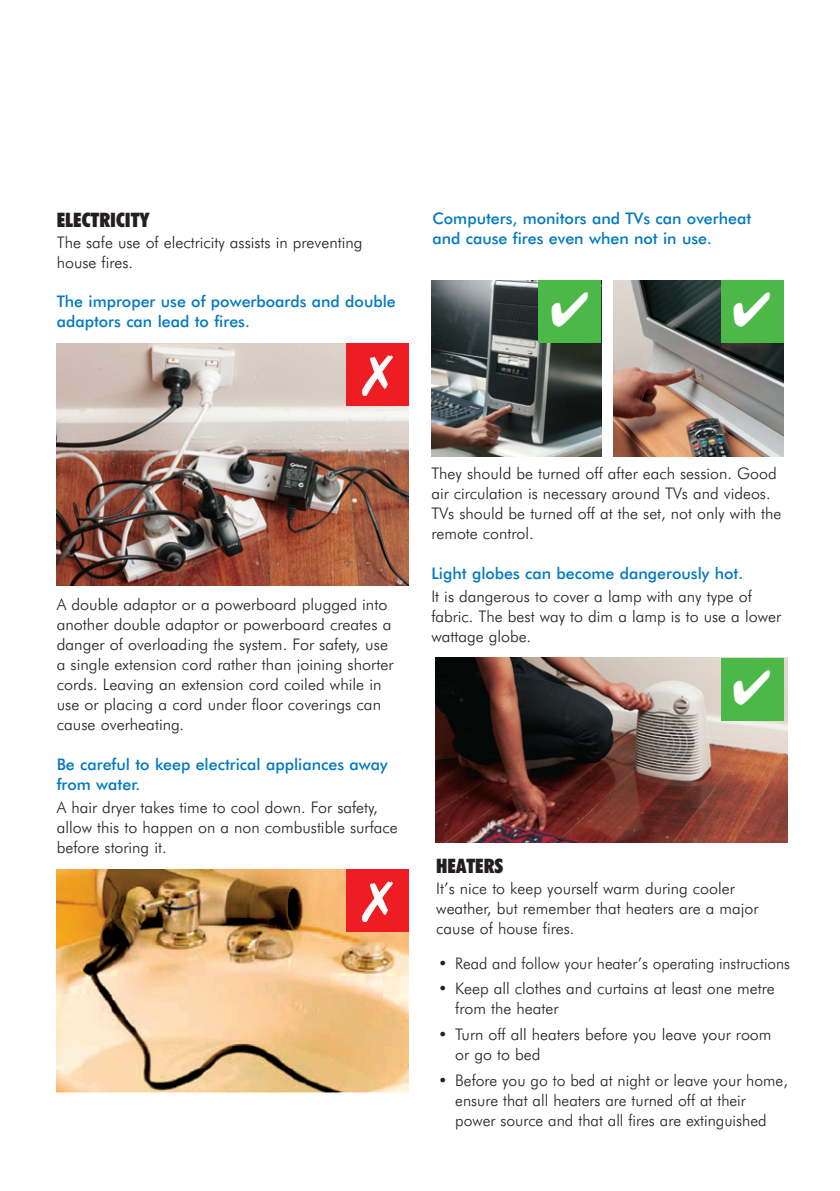
<style>
.page{position:relative;width:840px;height:1191px;background:#fff}
.page>*{position:absolute;margin:0;border:0;box-sizing:border-box;transform-origin:0 0}
.t1{font:900 condensed 20px "Futura BT";color:#231f20}
.t2{font:300 16px/20px "Futura BT";color:#231f20}
.t3{font:500 16px/20px "Futura BT";color:#0079c2}
</style>
<div class="page">
<img style="left:57px;top:343px;width:351px;height:242px">
<img style="left:435px;top:657px;width:351px;height:185px">
<img style="left:431px;top:281px;width:169px;height:175px">
<img style="left:613px;top:281px;width:169px;height:175px">
<img style="left:57px;top:869px;width:351px;height:225px">
<div style="left:346px;top:343px;width:62px;height:63px;background:#ee1d23"></div>
<div style="left:346px;top:869px;width:62px;height:63px;background:#ee1d23"></div>
<div style="left:538px;top:281px;width:62px;height:62px;background:#4cb848"></div>
<div style="left:720px;top:281px;width:62px;height:62px;background:#4cb848"></div>
<div style="left:720px;top:658px;width:62px;height:63px;background:#4cb848"></div>
<p class="t1" style="left:57px;top:208px;width:94px">ELECTRICITY</p>
<p class="t2" style="left:57px;top:232px;width:307px">The safe use of electricity assists in preventing house fires.</p>
<p class="t3" style="left:57px;top:291px;width:340px">The improper use of powerboards and double adaptors can lead to fires.</p>
<p class="t3" style="left:432px;top:208px;width:320px">Computers, monitors and TVs can overheat and cause fires even when not in use.</p>
<p class="t2" style="left:57px;top:594px;width:338px">A double adaptor or a powerboard plugged into another double adaptor or powerboard creates a danger of overloading the system. For safety, use a single extension cord rather than joining shorter cords. Leaving an extension cord coiled while in use or placing a cord under floor coverings can cause overheating.</p>
<p class="t3" style="left:57px;top:754px;width:332px">Be careful to keep electrical appliances away from water.</p>
<p class="t2" style="left:57px;top:797px;width:342px">A hair dryer takes time to cool down. For safety, allow this to happen on a non combustible surface before storing it.</p>
<p class="t2" style="left:431px;top:463px;width:351px">They should be turned off after each session. Good air circulation is necessary around TVs and videos.<br>TVs should be turned off at the set, not only with the remote control.</p>
<p class="t3" style="left:431px;top:563px;width:313px">Light globes can become dangerously hot.</p>
<p class="t2" style="left:431px;top:586px;width:351px">It is dangerous to cover a lamp with any type of fabric. The best way to dim a lamp is to use a lower wattage globe.</p>
<p class="t1" style="left:436px;top:854px;width:68px">HEATERS</p>
<p class="t2" style="left:436px;top:878px;width:323px">It’s nice to keep yourself warm during cooler weather, but remember that heaters are a major cause of house fires.</p>
<p class="t2" style="left:438px;top:952px;width:353px">• Read and follow your heater’s operating instructions</p>
<p class="t2" style="left:455px;top:978px;width:321px;text-indent:-17px">• Keep all clothes and curtains at least one metre from the heater</p>
<p class="t2" style="left:455px;top:1024px;width:317px;text-indent:-17px">• Turn off all heaters before you leave your room or go to bed</p>
<p class="t2" style="left:455px;top:1069px;width:334px;text-indent:-17px">• Before you go to bed at night or leave your home, ensure that all heaters are turned off at their power source and that all fires are extinguished</p>
</div>
